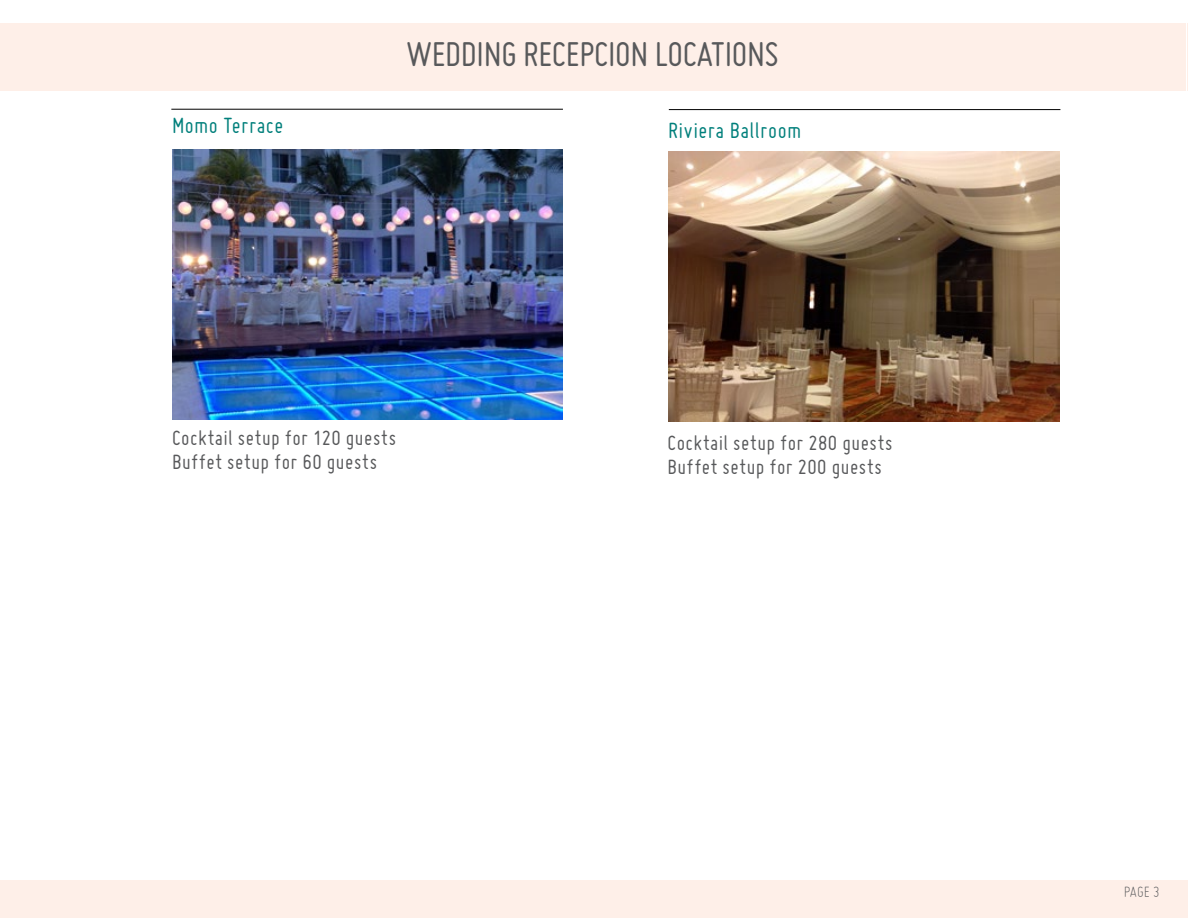
<style>
.page{position:relative;width:1188px;height:918px;background:#fff}
.page>*{position:absolute;margin:0;border:0;box-sizing:border-box;transform-origin:0 0}
.t1{font:37.5px "Miso";letter-spacing:-.01em;color:#58595b}
.t2{font:24px "Miso";letter-spacing:.02em;color:#007f7b}
.t3{font:22.5px/24px "Miso";letter-spacing:.025em;color:#58595b}
.t4{font:300 16.5px "Miso";color:#58595b}
</style>
<div class="page">
<img style="left:172px;top:150px;width:391px;height:269px">
<img style="left:669px;top:152px;width:391px;height:269px">
<hr style="left:171px;top:109px;width:392px;height:1px;background:#000">
<hr style="left:669px;top:109px;width:391px;height:1px;background:#000">
<div style="left:0;top:23px;width:1186px;height:68px;background:#feefe8"></div>
<div style="left:1px;top:881px;width:1186px;height:37px;background:#feefe8"></div>
<div style="left:0;top:880px;width:1188px;height:38px;border:2px solid #feefe8"></div>
<hr style="left:1187px;top:23px;width:1px;height:68px;background:#feefe8">
<p class="t2" style="left:172px;top:112px;width:113px">Momo Terrace</p>
<h1 class="t1" style="left:406px;top:33px;width:374px">WEDDING RECEPCION LOCATIONS</h1>
<p class="t2" style="left:668px;top:117px;width:135px">Riviera Ballroom</p>
<p class="t3" style="left:172px;top:425px;width:226px">Cocktail setup for 120 guests<br>Buffet setup for 60 guests</p>
<p class="t3" style="left:667px;top:431px;width:227px">Cocktail setup for 280 guests<br>Buffet setup for 200 guests</p>
<p class="t4" style="left:1124px;top:883px;width:37px">page 3</p>
</div>
